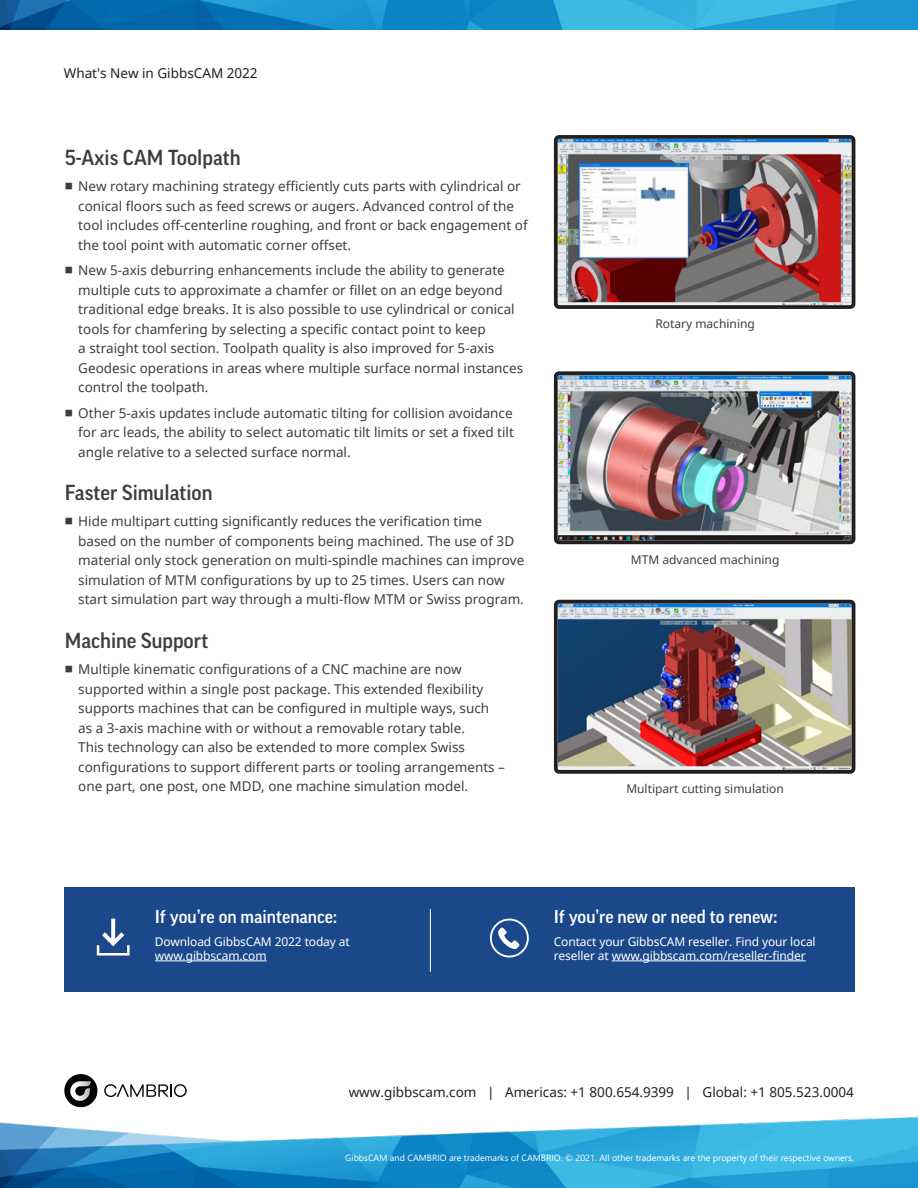
<style>
.page{position:relative;width:918px;height:1188px;background:#fff}
.page>*{position:absolute;margin:0;border:0;box-sizing:border-box;transform-origin:0 0}
.t1{font:500 21px "Good Pro";color:#3e3e3f}
.t2{font:500 18px "Good Pro";color:#fff}
.t3{font:13.5px/19.5px "Noto Sans";color:#3e3e3f}
.Contact_line{font:13.5px "Noto Sans";color:#231f20}
.Running_Header{font:13.5px "Noto Sans";color:#231f20}
.t4{font:12px/14.4px "Noto Sans";letter-spacing:-.01em;color:#fff}
.t5{font:12px "Noto Sans";color:#3e3e3f}
.Footnote_REV-Right{font:9px "Segoe UI";color:#fff}
</style>
<div class="page">
<div style="left:64px;top:887px;width:790px;height:104px;background:#1b478b"></div>
<hr style="left:155px;top:961px;width:112px;height:1px;background:#fff">
<hr style="left:612px;top:961px;width:194px;height:1px;background:#fff">
<svg style="left:490px;top:919px;width:39px;height:38px"></svg>
<svg style="left:97px;top:919px;width:33px;height:37px"></svg>
<hr style="left:430px;top:909px;width:1px;height:63px;background:#fff">
<img style="left:0;top:0;width:918px;height:30px">
<img style="left:0;top:1117px;width:918px;height:71px">
<svg style="left:104px;top:1084px;width:83px;height:13px"></svg>
<div style="left:64px;top:1074px;width:33px;height:33px;background:#040503;border-radius:50%"></div>
<svg style="left:70px;top:1081px;width:21px;height:20px"></svg>
<img style="left:559px;top:140px;width:291px;height:164px">
<div style="left:554px;top:135px;width:301px;height:174px;border:4px solid #231f20;border-radius:3px"></div>
<img style="left:559px;top:376px;width:291px;height:163px">
<div style="left:554px;top:371px;width:301px;height:173px;border:4px solid #231f20;border-radius:3px"></div>
<img style="left:559px;top:605px;width:291px;height:164px">
<div style="left:554px;top:600px;width:301px;height:174px;border:4px solid #231f20;border-radius:3px"></div>
<p class="Running_Header" style="left:64px;top:64px;width:195px">What's New in GibbsCAM 2022</p>
<h1 class="t1" style="left:65px;top:145px;width:177px">5-Axis CAM Toolpath</h1>
<p class="t3" style="left:78px;top:176px;width:451px;text-indent:-14px">■ New rotary machining strategy efficiently cuts parts with cylindrical or conical floors such as feed screws or augers. Advanced control of the tool includes off-centerline roughing, and front or back engagement of the tool point with automatic corner offset.</p>
<p class="t3" style="left:78px;top:260px;width:446px;text-indent:-14px">■ New 5-axis deburring enhancements include the ability to generate multiple cuts to approximate a chamfer or fillet on an edge beyond traditional edge breaks. It is also possible to use cylindrical or conical tools for chamfering by selecting a specific contact point to keep<br>a straight tool section. Toolpath quality is also improved for 5-axis Geodesic operations in areas where multiple surface normal instances control the toolpath.</p>
<p class="t3" style="left:78px;top:403px;width:437px;text-align:justify;text-indent:-14px">■ Other 5-axis updates include automatic tilting for collision avoidance for arc leads, the ability to select automatic tilt limits or set a fixed tilt angle relative to a selected surface normal.</p>
<h1 class="t1" style="left:65px;top:481px;width:149px">Faster Simulation</h1>
<p class="t3" style="left:78px;top:511px;width:448px;text-indent:-14px">■ Hide multipart cutting significantly reduces the verification time<br>based on the number of components being machined. The use of 3D material only stock generation on multi-spindle machines can improve simulation of MTM configurations by up to 25 times. Users can now start simulation part way through a multi-flow MTM or Swiss program.</p>
<h1 class="t1" style="left:65px;top:628px;width:145px">Machine Support</h1>
<p class="t3" style="left:78px;top:659px;width:428px;text-indent:-14px">■ Multiple kinematic configurations of a CNC machine are now supported within a single post package. This extended flexibility supports machines that can be configured in multiple ways, such as a 3-axis machine with or without a removable rotary table.<br>This technology can also be extended to more complex Swiss configurations to support different parts or tooling arrangements – one part, one post, one MDD, one machine simulation model.</p>
<p class="t5" style="left:655px;top:316px;width:101px">Rotary machining</p>
<p class="t5" style="left:631px;top:551px;width:150px">MTM advanced machining</p>
<p class="t5" style="left:626px;top:780px;width:159px">Multipart cutting simulation</p>
<p class="t2" style="left:155px;top:906px;width:184px">If you’re on maintenance:</p>
<p class="t4" style="left:155px;top:934px;width:196px">Download GibbsCAM 2022 today at</p>
<p class="t4" style="left:155px;top:948px;width:113px">www.gibbscam.com</p>
<p class="t2" style="left:554px;top:906px;width:225px">If you’re new or need to renew:</p>
<p class="t4" style="left:554px;top:934px;width:263px">Contact your GibbsCAM reseller. Find your local reseller at www.gibbscam.com/reseller-finder</p>
<p class="Contact_line" style="left:349px;top:1082px;width:507px">www.gibbscam.com | Americas: +1 800.654.9399 | Global: +1 805.523.0004</p>
<p class="Footnote_REV-Right" style="left:345px;top:1149px;width:510px">GibbsCAM and CAMBRIO are trademarks of CAMBRIO. © 2021. All other trademarks are the property of their respective owners.</p>
</div>
